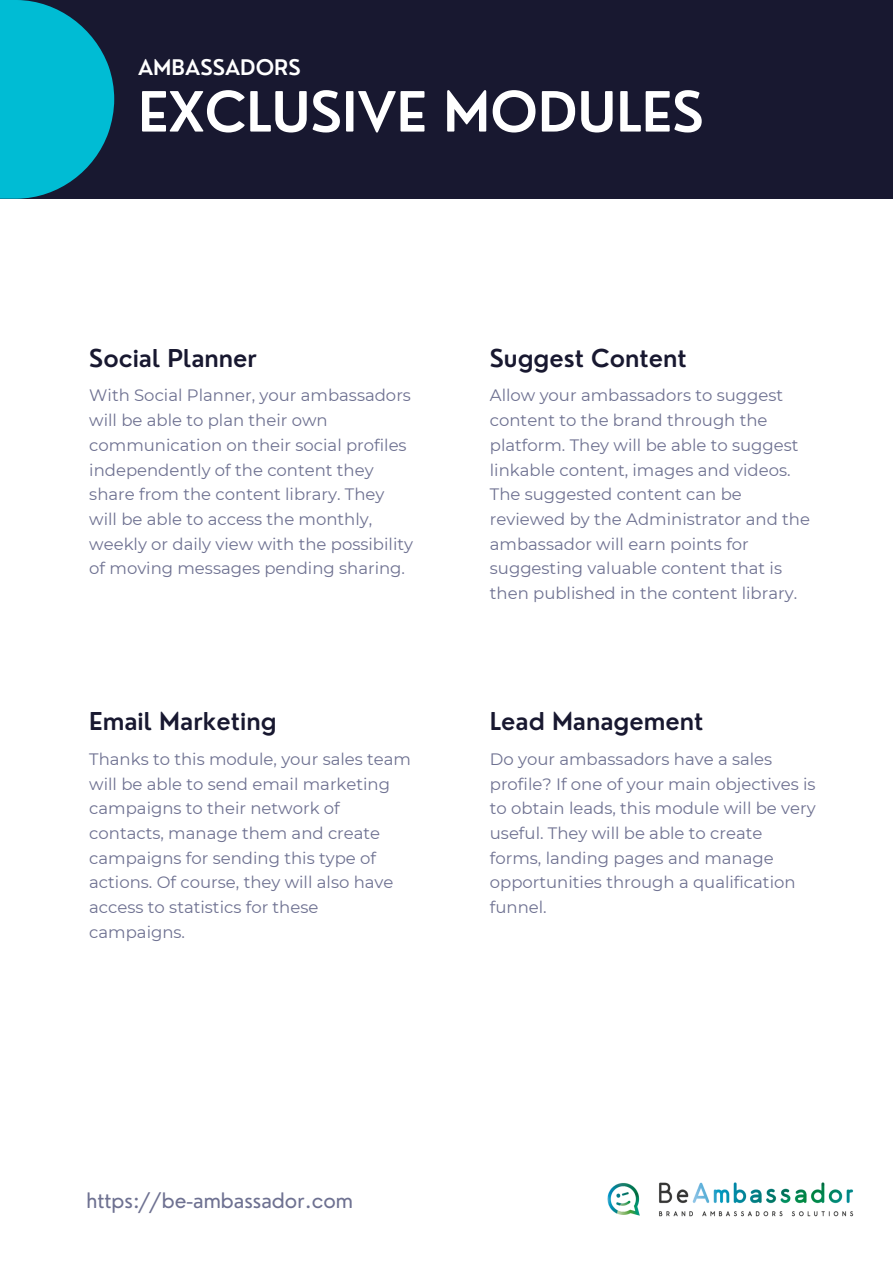
<style>
.page{position:relative;width:893px;height:1264px;background:#fff}
.page>*{position:absolute;margin:0;border:0;box-sizing:border-box;transform-origin:0 0}
.t1{font:600 54px "Nourd";color:#fff}
.t2{font:600 24px "Nourd";color:#181830}
.t3{font:600 21px "Nourd";color:#fff}
.t4{font:20.85px "Nourd";color:#6e7191}
.t5{font:16.5px/24.8px "Montserrat";color:#6e7191}
</style>
<div class="page">
<div style="left:0;top:0;width:892px;height:199px;background:#181830"></div>
<svg style="left:0;top:0;width:114px;height:199px"></svg>
<img style="left:607px;top:1182px;width:247px;height:35px">
<p class="t3" style="left:138px;top:54px;width:164px">AMBASSADORS</p>
<p class="t1" style="left:138px;top:78px;width:567px">EXCLUSIVE MODULES</p>
<p class="t2" style="left:89px;top:342px;width:169px">Social Planner</p>
<p class="t5" style="left:89px;top:383px;width:325px">With Social Planner, your ambassadors will be able to plan their own communication on their social profiles independently of the content they share from the content library. They will be able to access the monthly, weekly or daily view with the possibility of moving messages pending sharing.</p>
<p class="t2" style="left:89px;top:706px;width:189px">Email Marketing</p>
<p class="t5" style="left:89px;top:746px;width:323px">Thanks to this module, your sales team will be able to send email marketing campaigns to their network of contacts, manage them and create campaigns for sending this type of actions. Of course, they will also have access to statistics for these campaigns.</p>
<p class="t2" style="left:490px;top:342px;width:198px">Suggest Content</p>
<p class="t5" style="left:490px;top:383px;width:321px">Allow your ambassadors to suggest content to the brand through the platform. They will be able to suggest linkable content, images and videos.<br>The suggested content can be reviewed by the Administrator and the ambassador will earn points for suggesting valuable content that is then published in the content library.</p>
<p class="t2" style="left:490px;top:706px;width:215px">Lead Management</p>
<p class="t5" style="left:490px;top:746px;width:327px">Do your ambassadors have a sales profile? If one of your main objectives is to obtain leads, this module will be very useful. They will be able to create forms, landing pages and manage opportunities through a qualification funnel.</p>
<p class="t4" style="left:86px;top:1187px;width:268px">https://be-ambassador.com</p>
</div>
